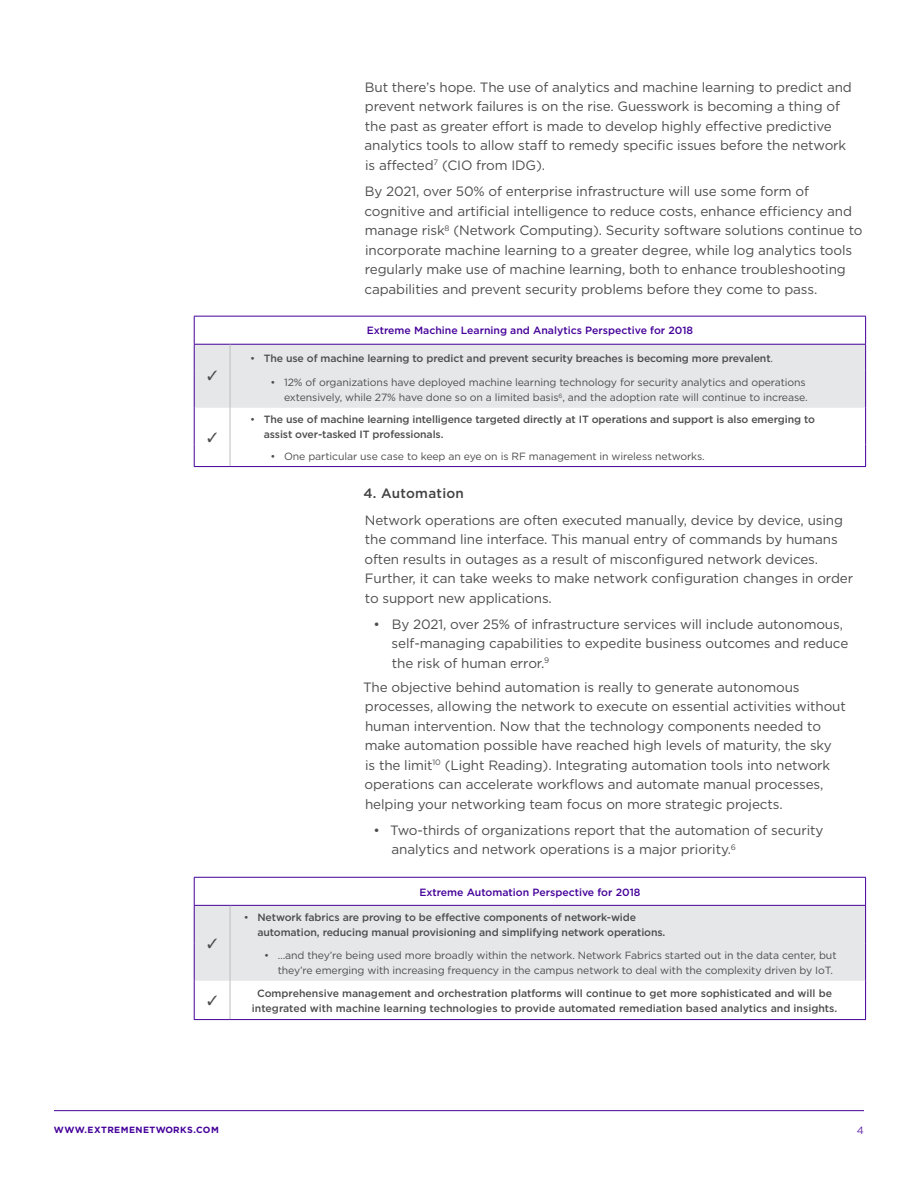
<style>
.page{position:relative;width:918px;height:1188px;background:#fff}
.page>*{position:absolute;margin:0;border:0;box-sizing:border-box;transform-origin:0 0}
.t1{font:13.5px/19.5px "Gotham";letter-spacing:-.01em;color:#4d4d4f}
.t2{font:500 13.5px "Gotham";letter-spacing:.02em;color:#414042}
.t3{font:500 10.5px/15px "Gotham";letter-spacing:-.01em;color:#4d4d4f}
.t4{font:10.5px/15px "Gotham";letter-spacing:-.01em;color:#4d4d4f;text-align:right}
.t5{font:500 10.5px "Gotham";color:#409}
.t6{font:10.5px "Gotham";color:#6026a8}
.t7{font:700 9px "Gotham";letter-spacing:.05em;color:#409}
.s1{font-weight:400}
</style>
<div class="page">
<hr style="left:54px;top:1110px;width:810px;height:1px;background:#409">
<hr style="left:194px;top:316px;width:36px;height:1px;background:#409">
<hr style="left:230px;top:316px;width:636px;height:1px;background:#409">
<hr style="left:194px;top:408px;width:1px;height:37px;background:#409">
<svg style="left:194px;top:445px;width:1px;height:21px"></svg>
<hr style="left:194px;top:466px;width:36px;height:1px;background:#409">
<hr style="left:230px;top:408px;width:1px;height:37px;background:#bcbec0">
<svg style="left:230px;top:445px;width:1px;height:21px"></svg>
<hr style="left:230px;top:466px;width:636px;height:1px;background:#409">
<hr style="left:865px;top:408px;width:1px;height:37px;background:#409">
<svg style="left:865px;top:445px;width:1px;height:21px"></svg>
<div style="left:195px;top:906px;width:670px;height:75px;background:#e6e7e8"></div>
<svg style="left:865px;top:878px;width:1px;height:27px"></svg>
<hr style="left:194px;top:905px;width:36px;height:1px;background:#409">
<hr style="left:230px;top:905px;width:636px;height:1px;background:#409">
<hr style="left:230px;top:906px;width:1px;height:38px;background:#bcbec0">
<hr style="left:194px;top:877px;width:36px;height:1px;background:#409">
<svg style="left:194px;top:878px;width:1px;height:27px"></svg>
<hr style="left:230px;top:877px;width:636px;height:1px;background:#409">
<hr style="left:194px;top:906px;width:1px;height:38px;background:#409">
<hr style="left:194px;top:944px;width:1px;height:37px;background:#409">
<hr style="left:865px;top:906px;width:1px;height:38px;background:#409">
<hr style="left:230px;top:944px;width:1px;height:37px;background:#bcbec0">
<hr style="left:865px;top:944px;width:1px;height:37px;background:#409">
<hr style="left:194px;top:981px;width:1px;height:38px;background:#409">
<hr style="left:194px;top:1019px;width:36px;height:1px;background:#409">
<hr style="left:230px;top:981px;width:1px;height:38px;background:#bcbec0">
<hr style="left:865px;top:981px;width:1px;height:38px;background:#409">
<hr style="left:230px;top:1019px;width:636px;height:1px;background:#409">
<svg style="left:194px;top:317px;width:672px;height:91px"></svg>
<svg style="left:208px;top:938px;width:9px;height:10px"></svg>
<p class="t1" style="left:365px;top:77px;width:489px">But there’s hope. The use of analytics and machine learning to predict and prevent network failures is on the rise. Guesswork is becoming a thing of the past as greater effort is made to develop highly effective predictive analytics tools to allow staff to remedy specific issues before the network is affected<sup>7</sup> (CIO from IDG).</p>
<p class="t1" style="left:365px;top:181px;width:500px">By 2021, over 50% of enterprise infrastructure will use some form of cognitive and artificial intelligence to reduce costs, enhance efficiency and manage risk<sup>8</sup> (Network Computing). Security software solutions continue to incorporate machine learning to a greater degree, while log analytics tools regularly make use of machine learning, both to enhance troubleshooting capabilities and prevent security problems before they come to pass.</p>
<p class="t5" style="left:367px;top:324px;width:328px">Extreme Machine Learning and Analytics Perspective for 2018</p>
<p class="t3" style="left:250px;top:350px;width:524px"><span class="s1">•</span> The use of machine learning to predict and prevent security breaches is becoming more prevalent<span class="s1">.</span></p>
<p class="t4" style="left:271px;top:375px;width:539px">• 12% of organizations have deployed machine learning technology for security analytics and operations extensively, while 27% have done so on a limited basis<sup>6</sup>, and the adoption rate will continue to increase.</p>
<p class="t3" style="left:264px;top:412px;width:553px;text-indent:-14px"><span class="s1">•</span> The use of machine learning intelligence targeted directly at IT operations and support is also emerging to assist over-tasked IT professionals.</p>
<p class="t4" style="left:271px;top:448px;width:436px">• One particular use case to keep an eye on is RF management in wireless networks.</p>
<p class="t2" style="left:363px;top:485px;width:102px">4. Automation</p>
<p class="t1" style="left:365px;top:510px;width:490px">Network operations are often executed manually, device by device, using the command line interface. This manual entry of commands by humans often results in outages as a result of misconfigured network devices.<br>Further, it can take weeks to make network configuration changes in order to support new applications.</p>
<p class="t1" style="left:392px;top:614px;width:458px;text-indent:-18px">• By 2021, over 25% of infrastructure services will include autonomous, self-managing capabilities to expedite business outcomes and reduce the risk of human error.<sup>9</sup></p>
<p class="t1" style="left:363px;top:677px;width:484px">The objective behind automation is really to generate autonomous processes, allowing the network to execute on essential activities without human intervention. Now that the technology components needed to make automation possible have reached high levels of maturity, the sky<br>is the limit<sup>10</sup> (Light Reading). Integrating automation tools into network operations can accelerate workflows and automate manual processes, helping your networking team focus on more strategic projects.</p>
<p class="t1" style="left:392px;top:820px;width:433px;text-indent:-18px">• Two-thirds of organizations report that the automation of security analytics and network operations is a major priority.<sup>6</sup></p>
<p class="t5" style="left:419px;top:885px;width:223px">Extreme Automation Perspective for 2018</p>
<p class="t3" style="left:257px;top:910px;width:410px;text-indent:-14px"><span class="s1">•</span> Network fabrics are proving to be effective components of network-wide automation, reducing manual provisioning and simplifying network operations.</p>
<p class="t4" style="left:278px;top:948px;width:560px;text-align:left;text-indent:-14px">• …and they’re being used more broadly within the network. Network Fabrics started out in the data center, but they’re emerging with increasing frequency in the campus network to deal with the complexity driven by IoT.</p>
<p class="t3" style="left:252px;top:986px;width:587px;text-align:center">Comprehensive management and orchestration platforms will continue to get more sophisticated and will be integrated with machine learning technologies to provide automated remediation based analytics and insights.</p>
<p class="t7" style="left:54px;top:1124px;width:166px">WWW.EXTREMENETWORKS.COM</p>
<p class="t6" style="left:857px;top:1124px;width:9px">4</p>
</div>
